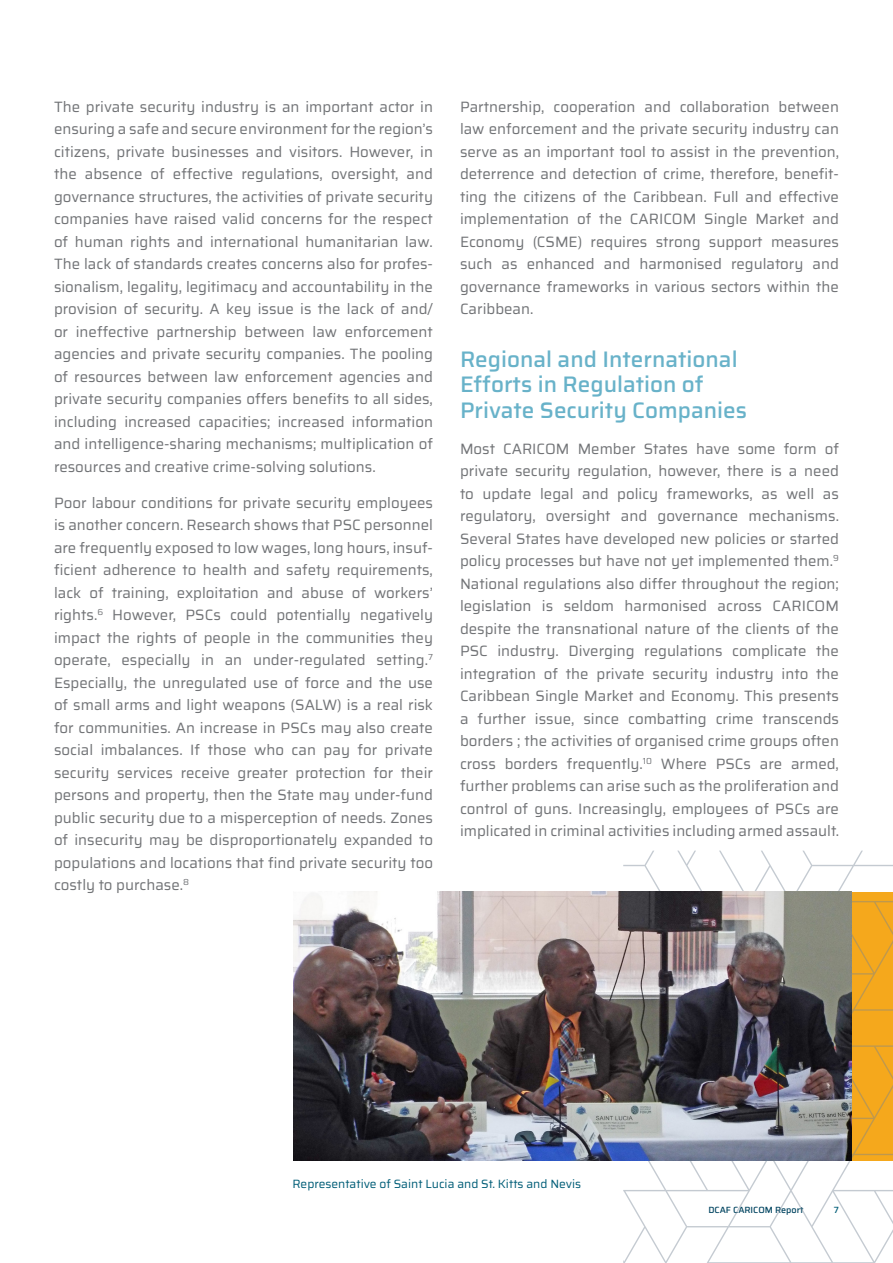
<style>
.page{position:relative;width:893px;height:1263px;background:#fff}
.page>*{position:absolute;margin:0;border:0;box-sizing:border-box;transform-origin:0 0}
.t1{font:500 22.5px/25.5px "Saira";color:#68b2c9}
.t2{font:15px/22.5px "Saira";color:#727477;text-align:justify}
.t3{font:12px "Saira";color:#005d77}
.t4{font:500 9px "Saira";color:#004460}
.t5{font:500 9px "Saira";color:#005d77}
</style>
<div class="page">
<svg style="left:623px;top:851px;width:270px;height:412px"></svg>
<img style="left:293px;top:892px;width:558px;height:268px">
<p class="t2" style="left:54px;top:95px;width:381px">The private security industry is an important actor in ensuring a safe and secure environment for the region’s citizens, private businesses and visitors. However, in the absence of effective regulations, oversight, and governance structures, the activities of private security companies have raised valid concerns for the respect of human rights and international humanitarian law.<br>The lack of standards creates concerns also for profes&shy;sionalism, legality, legitimacy and accountability in the provision of security. A key issue is the lack of and/ or ineffective partnership between law enforcement agencies and private security companies. The pooling of resources between law enforcement agencies and private security companies offers benefits to all sides, including increased capacities; increased information and intelligence-sharing mechanisms; multiplication of resources and creative crime-solving solutions.</p>
<p class="t2" style="left:54px;top:491px;width:381px">Poor labour conditions for private security employees is another concern. Research shows that PSC personnel are frequently exposed to low wages, long hours, insuf&shy;ficient adherence to health and safety requirements, lack of training, exploitation and abuse of workers’ rights.<sup>6</sup> However, PSCs could potentially negatively impact the rights of people in the communities they operate, especially in an under-regulated setting.<sup>7<br></sup>Especially, the unregulated use of force and the use of small arms and light weapons (SALW) is a real risk for communities. An increase in PSCs may also create social imbalances. If those who can pay for private security services receive greater protection for their persons and property, then the State may under-fund public security due to a misperception of needs. Zones of insecurity may be disproportionately expanded to populations and locations that find private security too costly to purchase.<sup>8</sup></p>
<p class="t2" style="left:460px;top:95px;width:380px">Partnership, cooperation and collaboration between law enforcement and the private security industry can serve as an important tool to assist in the prevention, deterrence and detection of crime, therefore, benefit&shy;ting the citizens of the Caribbean. Full and effective implementation of the CARICOM Single Market and Economy (CSME) requires strong support measures such as enhanced and harmonised regulatory and governance frameworks in various sectors within the Caribbean.</p>
<p class="t1" style="left:460px;top:346px;width:289px">Regional and International<br>Efforts in Regulation of<br>Private Security Companies</p>
<p class="t2" style="left:460px;top:437px;width:380px">Most CARICOM Member States have some form of private security regulation, however, there is a need to update legal and policy frameworks, as well as regulatory, oversight and governance mechanisms.<br>Several States have developed new policies or started policy processes but have not yet implemented them.<sup>9<br></sup>National regulations also differ throughout the region; legislation is seldom harmonised across CARICOM despite the transnational nature of the clients of the PSC industry. Diverging regulations complicate the integration of the private security industry into the Caribbean Single Market and Economy. This presents a further issue, since combatting crime transcends borders ; the activities of organised crime groups often cross borders frequently.<sup>10</sup> Where PSCs are armed, further problems can arise such as the proliferation and control of guns. Increasingly, employees of PSCs are implicated in criminal activities including armed assault.</p>
<p class="t3" style="left:292px;top:1175px;width:290px">Representative of Saint Lucia and St. Kitts and Nevis</p>
<p class="t4" style="left:708px;top:1203px;width:97px">DCAF CARICOM Report</p>
<p class="t5" style="left:834px;top:1203px;width:7px">7</p>
</div>
